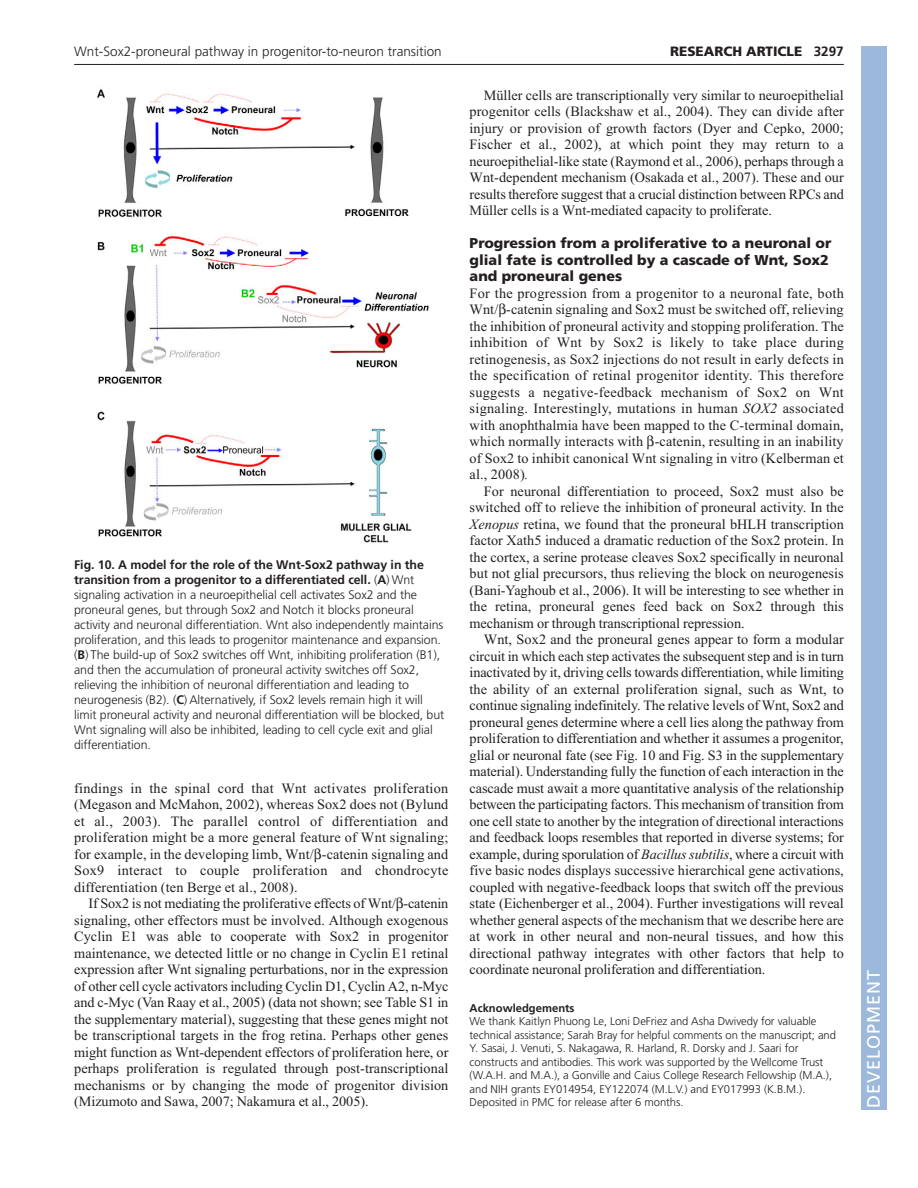
<style>
.page{position:relative;width:918px;height:1188px;background:#fff}
.page>*{position:absolute;margin:0;border:0;box-sizing:border-box;transform-origin:0 0}
.t1{font:18px "Frutiger LT Std";letter-spacing:.055em;color:#fff}
.t2{font:14.25px/16.5px "Times New Roman";letter-spacing:-.005em;color:#231f20;text-align:justify}
.t3{font:900 14.25px/16.5px "Frutiger LT Std";color:#231f20}
.t4{font:300 13.5px "Frutiger LT Std";color:#231f20}
.t5{font:900 13.5px "Frutiger LT Std";color:#231f20}
.t6{font:300 12.3px/15px "Frutiger LT Std";letter-spacing:-.005em;color:#231f20}
.t7{font:300 11.25px/13.5px "Frutiger LT Std";letter-spacing:-.005em;color:#231f20}
.t8{font:700 11.25px "Frutiger LT Std";color:#231f20}
.s1{font-weight:700}
.s2{font-style:italic}
</style>
<div class="page">
<hr style="left:74px;top:64px;width:770px;height:1px;background:#231f20">
<img style="left:97px;top:89px;width:332px;height:454px">
<div style="left:861px;top:46px;width:25px;height:1064px;background:#9cb9db"></div>
<p class="t4" style="left:74px;top:46px;width:369px">Wnt-Sox2-proneural pathway in progenitor-to-neuron transition</p>
<p class="t5" style="left:670px;top:46px;width:175px">RESEARCH ARTICLE <span class="s1">3297</span></p>
<p class="t6" style="left:74px;top:558px;width:372px"><span class="s1">Fig. 10. A model for the role of the Wnt-Sox2 pathway in the transition from a progenitor to a differentiated cell.</span> (<span class="s1">A</span>) Wnt signaling activation in a neuroepithelial cell activates Sox2 and the proneural genes, but through Sox2 and Notch it blocks proneural activity and neuronal differentiation. Wnt also independently maintains proliferation, and this leads to progenitor maintenance and expansion. (<span class="s1">B</span>) The build-up of Sox2 switches off Wnt, inhibiting proliferation (B1), and then the accumulation of proneural activity switches off Sox2, relieving the inhibition of neuronal differentiation and leading to neurogenesis (B2). (<span class="s1">C</span>) Alternatively, if Sox2 levels remain high it will limit proneural activity and neuronal differentiation will be blocked, but Wnt signaling will also be inhibited, leading to cell cycle exit and glial differentiation.</p>
<p class="t2" style="left:74px;top:781px;width:376px">findings in the spinal cord that Wnt activates proliferation (Megason and McMahon, 2002), whereas Sox2 does not (Bylund et al., 2003). The parallel control of differentiation and proliferation might be a more general feature of Wnt signaling; for example, in the developing limb, Wnt/ -catenin signaling and Sox9 interact to couple proliferation and chondrocyte differentiation (ten Berge et al., 2008).</p>
<p class="t2" style="left:74px;top:897px;width:376px;text-indent:14px">If Sox2 is not mediating the proliferative effects of Wnt/ -catenin signaling, other effectors must be involved. Although exogenous Cyclin E1 was able to cooperate with Sox2 in progenitor maintenance, we detected little or no change in Cyclin E1 retinal expression after Wnt signaling perturbations, nor in the expression of other cell cycle activators including Cyclin D1, Cyclin A2, n-Myc and c-Myc (Van Raay et al., 2005) (data not shown; see Table S1 in the supplementary material), suggesting that these genes might not be transcriptional targets in the frog retina. Perhaps other genes might function as Wnt-dependent effectors of proliferation here, or perhaps proliferation is regulated through post-transcriptional mechanisms or by changing the mode of progenitor division (Mizumoto and Sawa, 2007; Nakamura et al., 2005).</p>
<p class="t2" style="left:470px;top:88px;width:376px;text-indent:14px">Müller cells are transcriptionally very similar to neuroepithelial progenitor cells (Blackshaw et al., 2004). They can divide after injury or provision of growth factors (Dyer and Cepko, 2000; Fischer et al., 2002), at which point they may return to a neuroepithelial-like state (Raymond et al., 2006), perhaps through a Wnt-dependent mechanism (Osakada et al., 2007). These and our results therefore suggest that a crucial distinction between RPCs and Müller cells is a Wnt-mediated capacity to proliferate.</p>
<p class="t3" style="left:470px;top:236px;width:363px">Progression from a proliferative to a neuronal or glial fate is controlled by a cascade of Wnt, Sox2 and proneural genes</p>
<p class="t2" style="left:470px;top:286px;width:376px">For the progression from a progenitor to a neuronal fate, both Wnt/ -catenin signaling and Sox2 must be switched off, relieving the inhibition of proneural activity and stopping proliferation. The inhibition of Wnt by Sox2 is likely to take place during retinogenesis, as Sox2 injections do not result in early defects in the specification of retinal progenitor identity. This therefore suggests a negative-feedback mechanism of Sox2 on Wnt signaling. Interestingly, mutations in human <span class="s2">SOX2</span> associated with anophthalmia have been mapped to the C-terminal domain, which normally interacts with -catenin, resulting in an inability of Sox2 to inhibit canonical Wnt signaling in vitro (Kelberman et al., 2008)<span class="s2">.</span></p>
<p class="t2" style="left:470px;top:484px;width:376px;text-indent:14px">For neuronal differentiation to proceed, Sox2 must also be switched off to relieve the inhibition of proneural activity. In the <span class="s2">Xenopus</span> retina, we found that the proneural bHLH transcription factor Xath5 induced a dramatic reduction of the Sox2 protein. In the cortex, a serine protease cleaves Sox2 specifically in neuronal but not glial precursors, thus relieving the block on neurogenesis (Bani-Yaghoub et al., 2006). It will be interesting to see whether in the retina, proneural genes feed back on Sox2 through this mechanism or through transcriptional repression.</p>
<p class="t2" style="left:470px;top:633px;width:376px;text-indent:14px">Wnt, Sox2 and the proneural genes appear to form a modular circuit in which each step activates the subsequent step and is in turn inactivated by it, driving cells towards differentiation, while limiting the ability of an external proliferation signal, such as Wnt, to continue signaling indefinitely. The relative levels of Wnt, Sox2 and proneural genes determine where a cell lies along the pathway from proliferation to differentiation and whether it assumes a progenitor, glial or neuronal fate (see Fig. 10 and Fig. S3 in the supplementary material). Understanding fully the function of each interaction in the cascade must await a more quantitative analysis of the relationship between the participating factors. This mechanism of transition from one cell state to another by the integration of directional interactions and feedback loops resembles that reported in diverse systems; for example, during sporulation of <span class="s2">Bacillus subtilis</span>, where a circuit with five basic nodes displays successive hierarchical gene activations, coupled with negative-feedback loops that switch off the previous state (Eichenberger et al., 2004). Further investigations will reveal whether general aspects of the mechanism that we describe here are at work in other neural and non-neural tissues, and how this directional pathway integrates with other factors that help to coordinate neuronal proliferation and differentiation.</p>
<p class="t8" style="left:470px;top:1003px;width:106px">Acknowledgements</p>
<p class="t7" style="left:470px;top:1015px;width:368px">We thank Kaitlyn Phuong Le, Loni DeFriez and Asha Dwivedy for valuable technical assistance; Sarah Bray for helpful comments on the manuscript; and Y. Sasai, J. Venuti, S. Nakagawa, R. Harland, R. Dorsky and J. Saari for constructs and antibodies. This work was supported by the Wellcome Trust (W.A.H. and M.A.), a Gonville and Caius College Research Fellowship (M.A.), and NIH grants EY014954, EY122074 (M.L.V.) and EY017993 (K.B.M.).<br>Deposited in PMC for release after 6 months.</p>
<p class="t1" style="left:863px;top:1108px;width:140px;rotate:-90deg">DEVELOPMENT</p>
</div>
